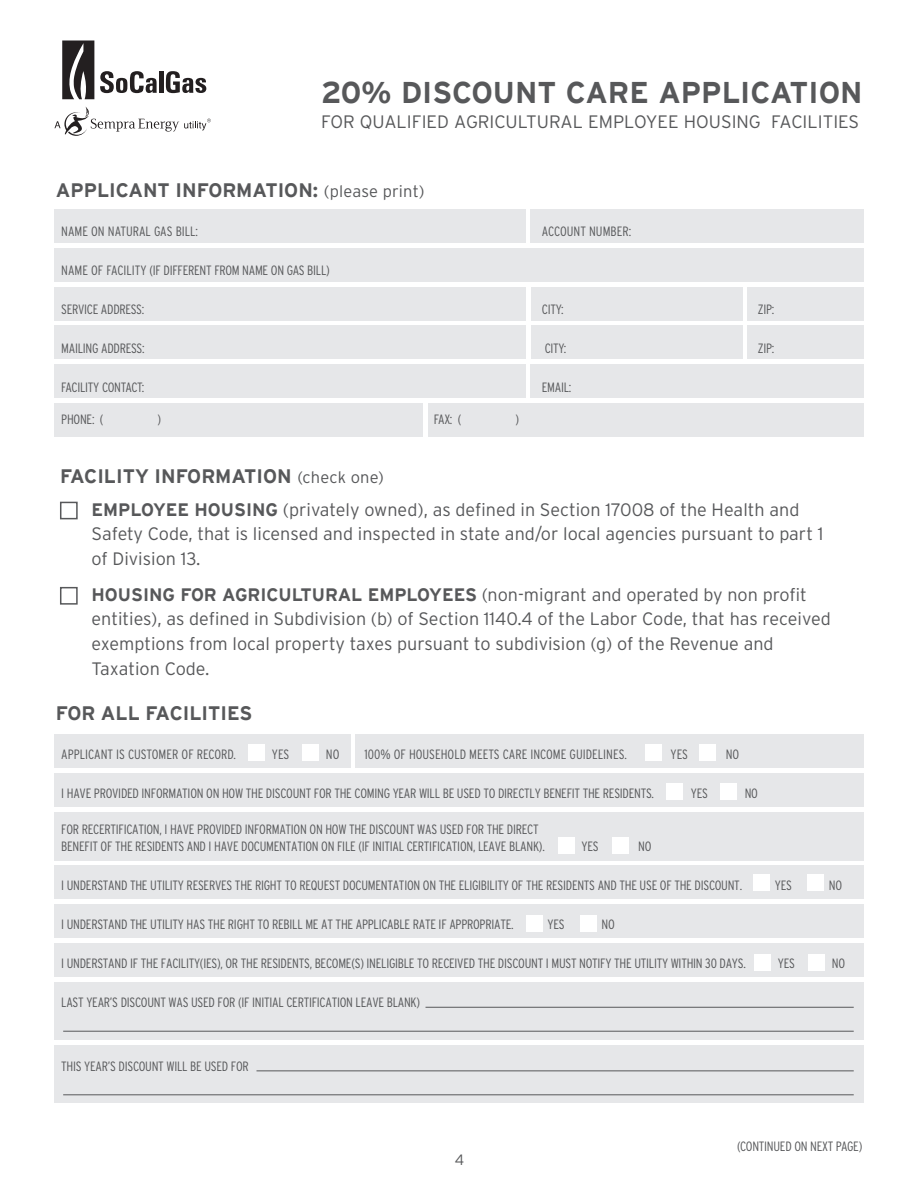
<style>
.page{position:relative;width:918px;height:1188px;background:#fff}
.page>*{position:absolute;margin:0;border:0;box-sizing:border-box;transform-origin:0 0}
.t1{font:700 30px "Interstate";color:#57585a}
.t2{font:700 19.5px "Interstate";color:#57585a}
.t3{font:300 18px/24.6px "Interstate";color:#57585a}
.t4{font:300 15px "Interstate";color:#57585a}
.t5{font:300 condensed 13.5px/16.5px "Interstate";letter-spacing:-.02em;color:#57585a}
.t6{font:300 condensed 13.5px "Interstate";color:#57585a}
.s1{font-weight:300;font-size:16.5px}
.s2{font-weight:700}
</style>
<div class="page">
<div style="left:55px;top:209px;width:471px;height:34px;background:#e6e7e9"></div>
<div style="left:55px;top:734px;width:296px;height:34px;background:#e6e7e9"></div>
<div style="left:55px;top:364px;width:471px;height:34px;background:#e6e7e9"></div>
<div style="left:55px;top:287px;width:471px;height:34px;background:#e6e7e9"></div>
<div style="left:55px;top:812px;width:809px;height:48px;background:#e6e7e9"></div>
<div style="left:55px;top:326px;width:471px;height:33px;background:#e6e7e9"></div>
<div style="left:531px;top:287px;width:212px;height:34px;background:#e6e7e9"></div>
<div style="left:531px;top:210px;width:333px;height:33px;background:#e6e7e9"></div>
<div style="left:355px;top:735px;width:509px;height:33px;background:#e6e7e9"></div>
<div style="left:531px;top:364px;width:333px;height:34px;background:#e6e7e9"></div>
<div style="left:531px;top:326px;width:212px;height:33px;background:#e6e7e9"></div>
<div style="left:748px;top:287px;width:116px;height:34px;background:#e6e7e9"></div>
<div style="left:748px;top:326px;width:116px;height:33px;background:#e6e7e9"></div>
<div style="left:55px;top:248px;width:809px;height:34px;background:#e6e7e9"></div>
<div style="left:55px;top:773px;width:809px;height:34px;background:#e6e7e9"></div>
<div style="left:55px;top:866px;width:809px;height:33px;background:#e6e7e9"></div>
<div style="left:55px;top:904px;width:809px;height:34px;background:#e6e7e9"></div>
<div style="left:55px;top:943px;width:809px;height:34px;background:#e6e7e9"></div>
<div style="left:55px;top:982px;width:809px;height:58px;background:#e6e7e9"></div>
<div style="left:55px;top:1045px;width:809px;height:57px;background:#e6e7e9"></div>
<div style="left:60px;top:502px;width:18px;height:17px;border:2px solid #57585a"></div>
<div style="left:60px;top:587px;width:18px;height:18px;border:2px solid #57585a"></div>
<div style="left:55px;top:403px;width:368px;height:34px;background:#e6e7e9"></div>
<div style="left:428px;top:403px;width:436px;height:34px;background:#e6e7e9"></div>
<div style="left:248px;top:745px;width:17px;height:16px;background:#fff"></div>
<div style="left:645px;top:745px;width:17px;height:16px;background:#fff"></div>
<div style="left:667px;top:784px;width:16px;height:16px;background:#fff"></div>
<div style="left:559px;top:837px;width:16px;height:17px;background:#fff"></div>
<div style="left:753px;top:875px;width:17px;height:16px;background:#fff"></div>
<div style="left:526px;top:915px;width:17px;height:17px;background:#fff"></div>
<div style="left:755px;top:954px;width:16px;height:16px;background:#fff"></div>
<div style="left:302px;top:745px;width:17px;height:16px;background:#fff"></div>
<div style="left:699px;top:745px;width:17px;height:16px;background:#fff"></div>
<div style="left:721px;top:784px;width:16px;height:16px;background:#fff"></div>
<div style="left:613px;top:837px;width:16px;height:17px;background:#fff"></div>
<div style="left:807px;top:875px;width:17px;height:16px;background:#fff"></div>
<div style="left:580px;top:915px;width:17px;height:17px;background:#fff"></div>
<div style="left:809px;top:954px;width:16px;height:16px;background:#fff"></div>
<svg style="left:62px;top:40px;width:32px;height:59px;background:#4d4a4b"></svg>
<svg style="left:100px;top:71px;width:57px;height:22px"></svg>
<hr style="left:159px;top:71px;width:4px;height:22px;background:#231f20">
<svg style="left:166px;top:71px;width:40px;height:22px"></svg>
<svg style="left:54px;top:107px;width:157px;height:29px"></svg>
<hr style="left:426px;top:1007px;width:428px;height:1px;background:#57585a">
<hr style="left:256px;top:1071px;width:598px;height:1px;background:#57585a">
<hr style="left:63px;top:1031px;width:791px;height:1px;background:#57585a">
<hr style="left:63px;top:1095px;width:791px;height:1px;background:#57585a">
<h1 class="t1" style="left:321px;top:76px;width:543px">20% DISCOUNT CARE APPLICATION</h1>
<h3 class="t3" style="left:321px;top:109px;width:540px">FOR QUALIFIED AGRICULTURAL EMPLOYEE HOUSING FACILITIES</h3>
<h2 class="t2" style="left:56px;top:179px;width:370px">APPLICANT INFORMATION: <span class="s1">(please print)</span></h2>
<p class="t6" style="left:61px;top:223px;width:138px">NAME ON NATURAL GAS BILL:</p>
<p class="t6" style="left:542px;top:223px;width:91px">ACCOUNT NUMBER:</p>
<p class="t5" style="left:61px;top:262px;width:270px">NAME OF FACILITY (IF DIFFERENT FROM NAME ON GAS BILL)</p>
<p class="t5" style="left:61px;top:301px;width:85px">SERVICE ADDRESS:</p>
<p class="t5" style="left:542px;top:301px;width:23px">CITY:</p>
<p class="t5" style="left:758px;top:301px;width:18px">ZIP:</p>
<p class="t5" style="left:61px;top:340px;width:85px">MAILING ADDRESS:</p>
<p class="t5" style="left:545px;top:340px;width:23px">CITY:</p>
<p class="t5" style="left:758px;top:340px;width:18px">ZIP:</p>
<p class="t5" style="left:61px;top:379px;width:85px">FACILITY CONTACT:</p>
<p class="t5" style="left:542px;top:379px;width:31px">EMAIL:</p>
<p class="t5" style="left:61px;top:411px;width:44px">PHONE: (</p>
<p class="t5" style="left:157px;top:411px;width:5px">)</p>
<p class="t5" style="left:434px;top:411px;width:29px">FAX: (</p>
<p class="t5" style="left:515px;top:411px;width:5px">)</p>
<h2 class="t2" style="left:60px;top:465px;width:325px">FACILITY INFORMATION <span class="s1">(check one)</span></h2>
<h3 class="t3" style="left:92px;top:497px;width:733px"><span class="s2">EMPLOYEE HOUSING</span> (privately owned), as defined in Section 17008 of the Health and<br>Safety Code, that is licensed and inspected in state and/or local agencies pursuant to part 1 of Division 13.</h3>
<p class="t3" style="left:92px;top:582px;width:741px"><span class="s2">HOUSING FOR AGRICULTURAL EMPLOYEES</span> (non-migrant and operated by non profit entities), as defined in Subdivision (b) of Section 1140.4 of the Labor Code, that has received exemptions from local property taxes pursuant to subdivision (g) of the Revenue and Taxation Code.</p>
<h2 class="t2" style="left:56px;top:703px;width:198px">FOR ALL FACILITIES</h2>
<p class="t6" style="left:61px;top:746px;width:176px">APPLICANT IS CUSTOMER OF RECORD.</p>
<p class="t5" style="left:272px;top:746px;width:19px">YES</p>
<p class="t5" style="left:326px;top:746px;width:15px">NO</p>
<p class="t6" style="left:364px;top:746px;width:264px">100% OF HOUSEHOLD MEETS CARE INCOME GUIDELINES.</p>
<p class="t5" style="left:671px;top:746px;width:19px">YES</p>
<p class="t5" style="left:726px;top:746px;width:15px">NO</p>
<p class="t5" style="left:61px;top:785px;width:594px">I HAVE PROVIDED INFORMATION ON HOW THE DISCOUNT FOR THE COMING YEAR WILL BE USED TO DIRECTLY BENEFIT THE RESIDENTS.</p>
<p class="t5" style="left:691px;top:785px;width:19px">YES</p>
<p class="t5" style="left:745px;top:785px;width:15px">NO</p>
<p class="t5" style="left:61px;top:821px;width:485px">FOR RECERTIFICATION, I HAVE PROVIDED INFORMATION ON HOW THE DISCOUNT WAS USED FOR THE DIRECT<br>BENEFIT OF THE RESIDENTS AND I HAVE DOCUMENTATION ON FILE (IF INITIAL CERTIFICATION, LEAVE BLANK).</p>
<p class="t5" style="left:582px;top:838px;width:19px">YES</p>
<p class="t5" style="left:638px;top:838px;width:15px">NO</p>
<p class="t5" style="left:61px;top:877px;width:682px">I UNDERSTAND THE UTILITY RESERVES THE RIGHT TO REQUEST DOCUMENTATION ON THE ELIGIBILITY OF THE RESIDENTS AND THE USE OF THE DISCOUNT.</p>
<p class="t5" style="left:775px;top:877px;width:19px">YES</p>
<p class="t5" style="left:829px;top:877px;width:15px">NO</p>
<p class="t5" style="left:61px;top:916px;width:454px">I UNDERSTAND THE UTILITY HAS THE RIGHT TO REBILL ME AT THE APPLICABLE RATE IF APPROPRIATE.</p>
<p class="t5" style="left:548px;top:916px;width:19px">YES</p>
<p class="t5" style="left:602px;top:916px;width:15px">NO</p>
<p class="t5" style="left:61px;top:955px;width:686px">I UNDERSTAND IF THE FACILITY(IES), OR THE RESIDENTS, BECOME(S) INELIGIBLE TO RECEIVED THE DISCOUNT I MUST NOTIFY THE UTILITY WITHIN 30 DAYS.</p>
<p class="t5" style="left:778px;top:955px;width:19px">YES</p>
<p class="t5" style="left:832px;top:955px;width:15px">NO</p>
<p class="t5" style="left:61px;top:994px;width:360px">LAST YEAR’S DISCOUNT WAS USED FOR (IF INITIAL CERTIFICATION LEAVE BLANK)</p>
<p class="t5" style="left:61px;top:1058px;width:189px">THIS YEAR’S DISCOUNT WILL BE USED FOR</p>
<p class="t4" style="left:455px;top:1151px;width:11px">4</p>
<p class="t5" style="left:737px;top:1137px;width:127px">(CONTINUED ON NEXT PAGE)</p>
</div>
